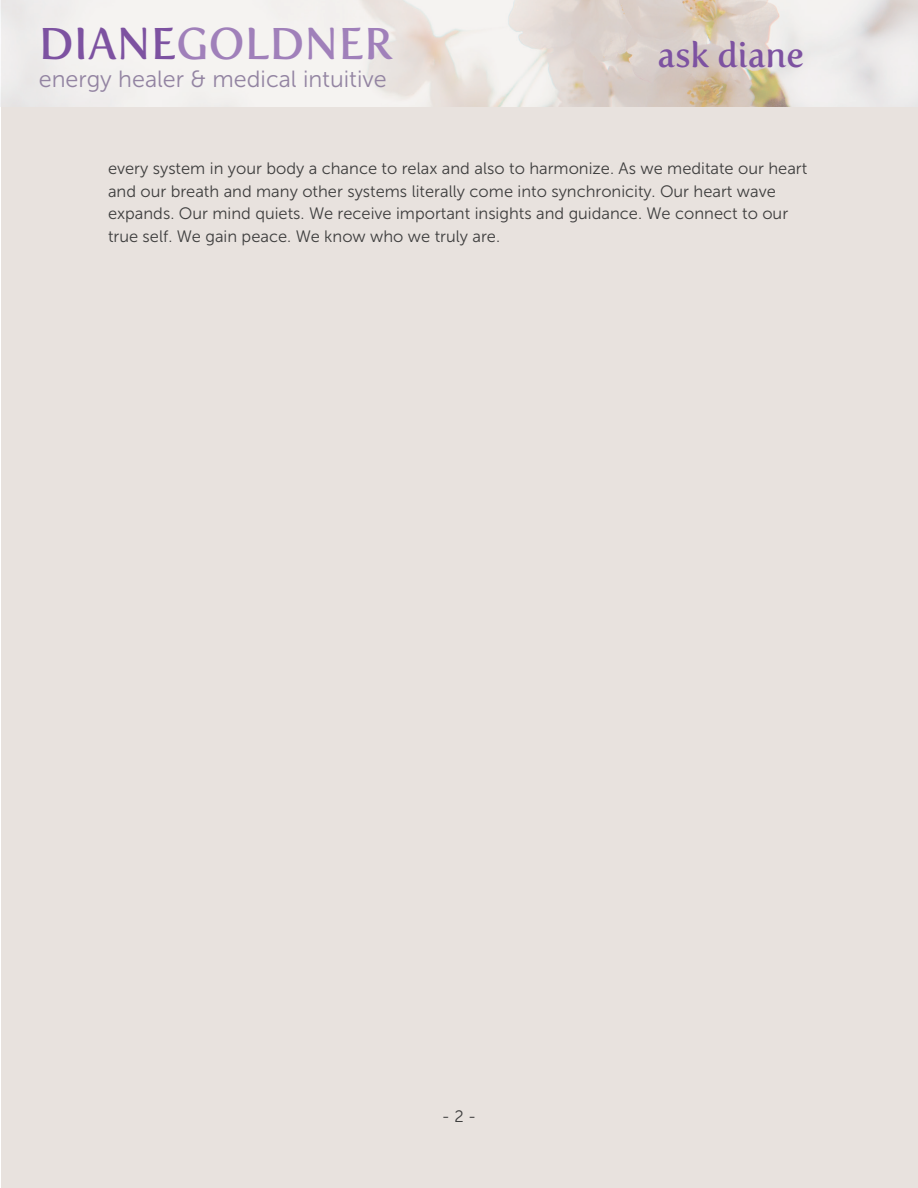
<style>
.page{position:relative;width:918px;height:1188px;background:#fff}
.page>*{position:absolute;margin:0;border:0;box-sizing:border-box;transform-origin:0 0}
.t1{font:44.25px "Fertigo Pro";color:#a080ba}
.t2{font:34.5px "Fertigo Pro";color:#7d52a1}
.t3{font:23.4px "Museo Sans 300";color:#9384a2}
.t4{font:16.5px/22.5px "Museo Sans 300";color:#3e3e3e}
.s1{color:#7d52a1}
</style>
<div class="page">
<div style="left:1px;top:0;width:917px;height:1188px;background:#e8e2de"></div>
<img style="left:0;top:0;width:918px;height:106px">
<h1 class="t1" style="left:39px;top:17px;width:356px"><span class="s1">DIANE</span>GOLDNER</h1>
<h3 class="t3" style="left:39px;top:66px;width:350px">energy healer &amp; medical intuitive</h3>
<h2 class="t2" style="left:658px;top:35px;width:148px">ask diane</h2>
<p class="t4" style="left:108px;top:158px;width:701px">every system in your body a chance to relax and also to harmonize. As we meditate our heart and our breath and many other systems literally come into synchronicity. Our heart wave expands. Our mind quiets. We receive important insights and guidance. We connect to our true self. We gain peace. We know who we truly are.</p>
<p class="t4" style="left:442px;top:1106px;width:36px">- 2 -</p>
</div>
